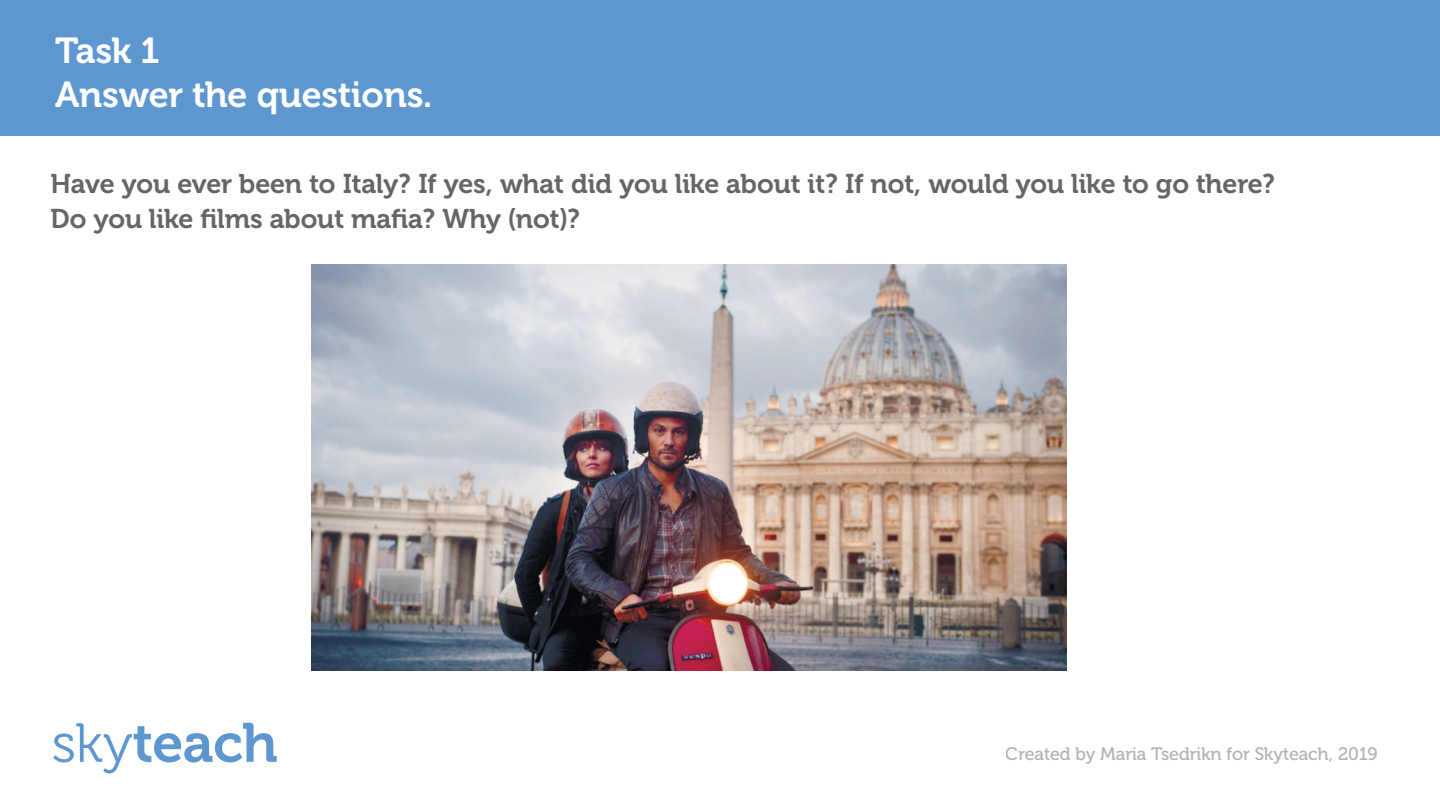
<style>
.page{position:relative;width:1440px;height:810px;background:#fff}
.page>*{position:absolute;margin:0;border:0;box-sizing:border-box;transform-origin:0 0}
.t1{font:36px/43.2px "Museo Cyrl 700";color:#fff}
.t2{font:27px/34.5px "Museo Cyrl 700";color:#666562}
.t3{font:18px "Museo Cyrl 500";color:#666562}
</style>
<div class="page">
<div style="left:0;top:0;width:1440px;height:136px;background:#5e97d0"></div>
<svg style="left:53px;top:723px;width:224px;height:50px"></svg>
<img style="left:311px;top:264px;width:755px;height:406px">
<h1 class="t1" style="left:55px;top:30px;width:378px">Task 1<br>Answer the questions.</h1>
<p class="t2" style="left:51px;top:167px;width:1226px">Have you ever been to Italy? If yes, what did you like about it? If not, would you like to go there?<br>Do you like films about mafia? Why (not)?</p>
<p class="t3" style="left:1006px;top:744px;width:373px">Created by Maria Tsedrikn for Skyteach, 2019</p>
</div>
